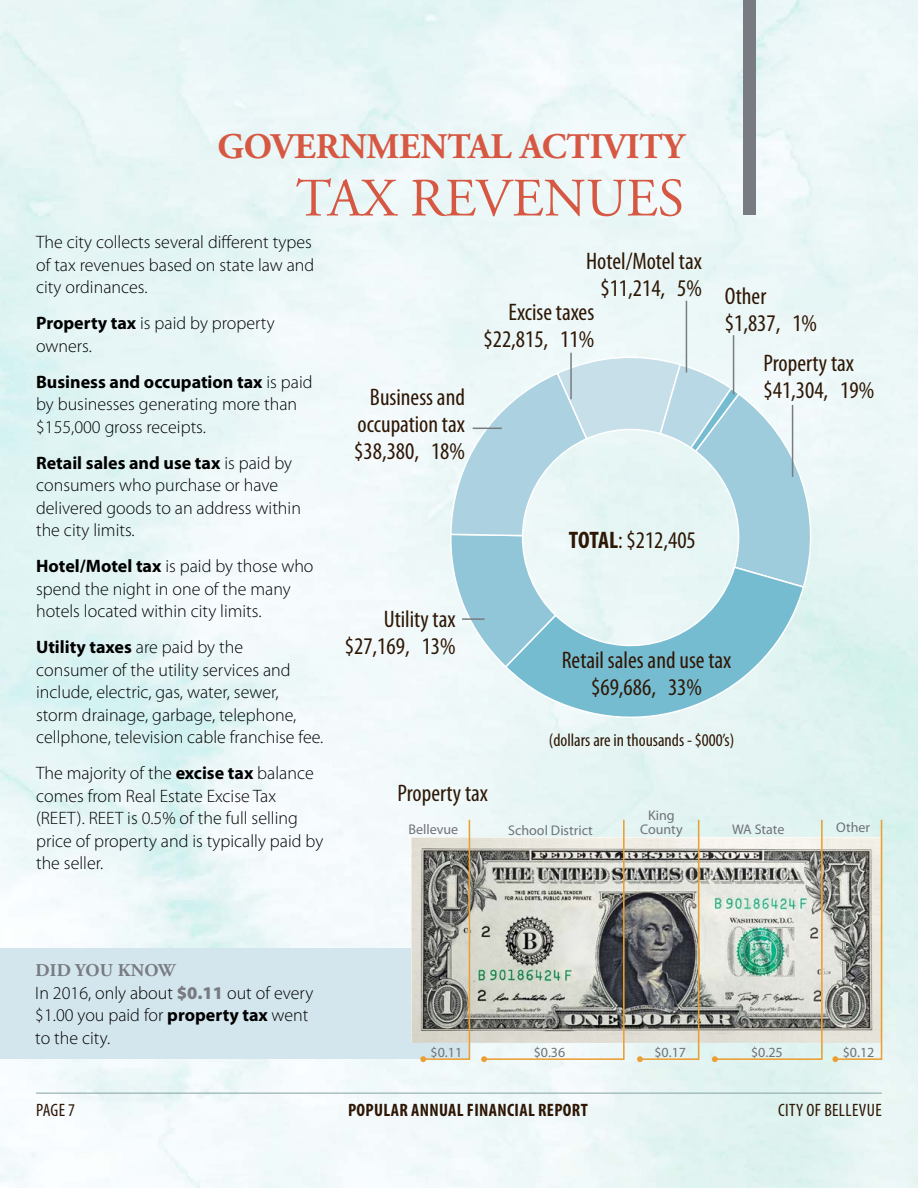
<style>
.page{position:relative;width:918px;height:1188px;background:#fff}
.page>*{position:absolute;margin:0;border:0;box-sizing:border-box;transform-origin:0 0}
.t1{font:54px "Adobe Garamond Pro";color:#d75842}
.t2{font:700 36px "Adobe Garamond Pro";color:#d75842}
.t3{font:condensed 24px/27px "Myriad Pro";color:#2e1705;text-align:right}
.t4{font:300 18px/22.5px "Myriad Pro";color:#000}
.t5{font:condensed 18px "Myriad Pro";color:#2e1705}
.t6{font:700 condensed 18px "Myriad Pro";letter-spacing:.02em;color:#2e1705}
.t7{font:condensed 18px "Myriad Pro";letter-spacing:.02em;color:#2e1705}
.t8{font:700 18px "Adobe Garamond Pro";letter-spacing:.015em;color:#787b81}
.t9{font:14.1px/14.1px "Myriad Pro";color:#707279;text-align:center}
.s1{font-weight:700}
.s2{font-weight:900;color:#787b81}
</style>
<div class="page">
<hr style="left:36px;top:1093px;width:846px;height:1px;background:#85a2a4">
<svg style="left:504px;top:669px;width:301px;height:71px;background:#bde0e7"></svg>
<div style="left:743px;top:0;width:13px;height:215px;background:#787b81"></div>
<div style="left:0;top:949px;width:469px;height:110px;background:#d4e6ed"></div>
<hr style="left:686px;top:301px;width:1px;height:72px;background:#787b81">
<hr style="left:733px;top:335px;width:1px;height:59px;background:#787b81">
<img style="left:412px;top:838px;width:420px;height:205px">
<svg style="left:420px;top:818px;width:51px;height:244px;background:#9f9e97"></svg>
<svg style="left:481px;top:818px;width:144px;height:244px;background:#b9bcb5"></svg>
<svg style="left:637px;top:818px;width:63px;height:244px;background:#979996"></svg>
<svg style="left:712px;top:818px;width:111px;height:244px;background:#c2cdc5"></svg>
<svg style="left:832px;top:818px;width:51px;height:244px;background:#aeafa7"></svg>
<svg style="left:449px;top:353px;width:375px;height:316px;background:#c5e2ea"></svg>
<hr style="left:462px;top:618px;width:23px;height:2px;background:#787b81">
<h2 class="t2" style="left:217px;top:126px;width:468px">GOVERNMENTAL ACTIVITY</h2>
<h1 class="t1" style="left:296px;top:166px;width:390px">TAX REVENUES</h1>
<p class="t4" style="left:36px;top:231px;width:280px">The city collects several different types of tax revenues based on state law and city ordinances.</p>
<p class="t4" style="left:36px;top:312px;width:240px"><span class="s1">Property tax</span> is paid by property owners.</p>
<p class="t4" style="left:36px;top:370px;width:278px"><span class="s1">Business and occupation tax</span> is paid by businesses generating more than $155,000 gross receipts.</p>
<p class="t4" style="left:36px;top:451px;width:266px"><span class="s1">Retail sales and use tax</span> is paid by consumers who purchase or have delivered goods to an address within the city limits.</p>
<p class="t4" style="left:36px;top:555px;width:279px"><span class="s1">Hotel/Motel tax</span> is paid by those who spend the night in one of the many hotels located within city limits.</p>
<p class="t4" style="left:36px;top:636px;width:287px"><span class="s1">Utility taxes</span> are paid by the<br>consumer of the utility services and include, electric, gas, water, sewer, storm drainage, garbage, telephone, cellphone, television cable franchise fee.</p>
<p class="t4" style="left:36px;top:762px;width:289px">The majority of the <span class="s1">excise tax</span> balance comes from Real Estate Excise Tax (REET). REET is 0.5% of the full selling price of property and is typically paid by the seller.</p>
<h3 class="t3" style="left:586px;top:247px;width:117px;text-align:center">Hotel/Motel tax $11,214, 5%</h3>
<h3 class="t3" style="left:725px;top:283px;width:94px;text-align:left">Other $1,837, 1%</h3>
<h3 class="t3" style="left:484px;top:298px;width:112px">Excise taxes $22,815, 11%</h3>
<h3 class="t3" style="left:764px;top:350px;width:112px;text-align:left">Property tax $41,304, 19%</h3>
<h3 class="t3" style="left:354px;top:383px;width:112px;text-align:justify;text-indent:16px">Business and occupation tax $38,380, 18%</h3>
<h3 class="t3" style="left:569px;top:527px;width:128px"><span class="s1">TOTAL</span>: $212,405</h3>
<h3 class="t3" style="left:345px;top:605px;width:112px">Utility tax $27,169, 13%</h3>
<h3 class="t3" style="left:562px;top:647px;width:171px;text-align:center">Retail sales and use tax $69,686, 33%</h3>
<p class="t5" style="left:549px;top:729px;width:187px">(dollars are in thousands - $000’s)</p>
<h3 class="t3" style="left:398px;top:779px;width:92px">Property tax</h3>
<p class="t9" style="left:640px;top:808px;width:44px">King<br>County</p>
<p class="t9" style="left:732px;top:822px;width:54px">WA State</p>
<p class="t9" style="left:836px;top:820px;width:35px">Other</p>
<p class="t9" style="left:408px;top:822px;width:51px">Bellevue</p>
<p class="t9" style="left:508px;top:823px;width:86px">School District</p>
<p class="t8" style="left:35px;top:960px;width:141px">DID YOU KNOW</p>
<p class="t4" style="left:35px;top:981px;width:279px">In 2016, only about <span class="s2">$0.11</span> out of every $1.00 you paid for <span class="s1">property tax</span> went to the city.</p>
<p class="t9" style="left:431px;top:1045px;width:33px">$0.11</p>
<p class="t9" style="left:534px;top:1045px;width:33px">$0.36</p>
<p class="t9" style="left:654px;top:1045px;width:33px">$0.17</p>
<p class="t9" style="left:751px;top:1045px;width:33px">$0.25</p>
<p class="t9" style="left:843px;top:1045px;width:33px">$0.12</p>
<p class="t5" style="left:36px;top:1099px;width:40px">PAGE 7</p>
<p class="t6" style="left:348px;top:1099px;width:241px">POPULAR ANNUAL FINANCIAL REPORT</p>
<p class="t7" style="left:778px;top:1099px;width:105px">CITY OF BELLEVUE</p>
</div>
